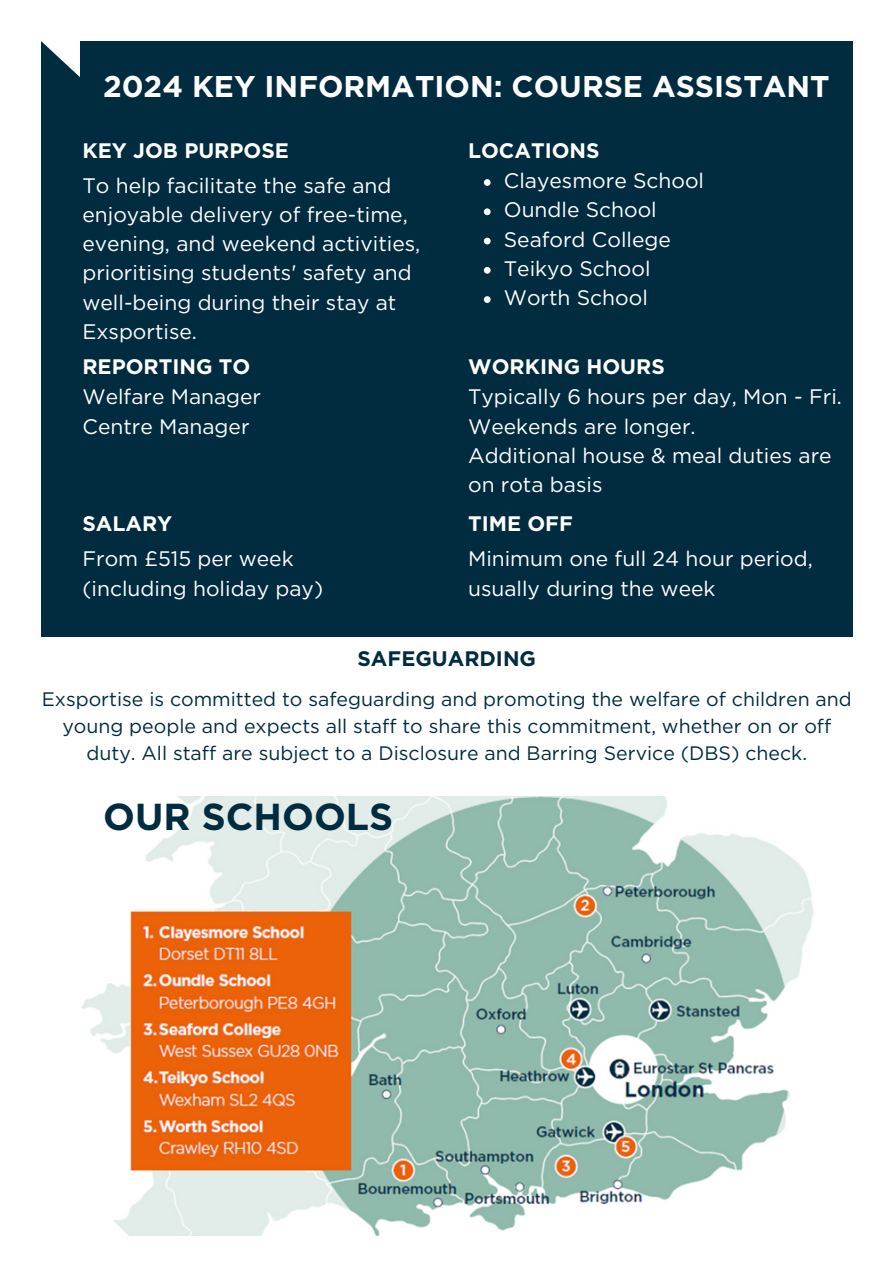
<style>
.page{position:relative;width:894px;height:1264px;background:#fff}
.page>*{position:absolute;margin:0;border:0;box-sizing:border-box;transform-origin:0 0}
.t1{font:700 37.5px "Gotham";color:#012c40}
.t2{font:700 30px "Gotham";color:#fff}
.t3{font:21px/29.2px "Gotham";color:#fff}
.t4{font:700 21px "Gotham";color:#fff}
.t5{font:700 21px "Gotham";color:#012c40}
.t6{font:19.5px/27px "Gotham";color:#012c40;text-align:center}
</style>
<div class="page">
<div style="left:41px;top:41px;width:811px;height:595px;background:#012c40"></div>
<svg style="left:483px;top:179px;width:7px;height:7px"></svg>
<svg style="left:483px;top:208px;width:7px;height:7px"></svg>
<svg style="left:483px;top:238px;width:7px;height:6px"></svg>
<svg style="left:483px;top:267px;width:7px;height:7px"></svg>
<svg style="left:483px;top:296px;width:7px;height:7px"></svg>
<svg style="left:41px;top:41px;width:39px;height:36px"></svg>
<img style="left:81px;top:797px;width:733px;height:438px">
<p class="t2" style="left:103px;top:68px;width:728px">2024 KEY INFORMATION: COURSE ASSISTANT</p>
<p class="t4" style="left:82px;top:137px;width:208px">KEY JOB PURPOSE</p>
<p class="t4" style="left:468px;top:137px;width:133px">LOCATIONS</p>
<p class="t3" style="left:82px;top:170px;width:339px">To help facilitate the safe and enjoyable delivery of free-time, evening, and weekend activities, prioritising students' safety and well-being during their stay at<br>Exsportise.</p>
<p class="t3" style="left:503px;top:166px;width:202px">Clayesmore School</p>
<p class="t3" style="left:503px;top:195px;width:154px">Oundle School</p>
<p class="t3" style="left:503px;top:224px;width:168px">Seaford College</p>
<p class="t3" style="left:503px;top:254px;width:148px">Teikyo School</p>
<p class="t3" style="left:503px;top:283px;width:145px">Worth School</p>
<p class="t4" style="left:82px;top:353px;width:169px">REPORTING TO</p>
<p class="t4" style="left:468px;top:353px;width:198px">WORKING HOURS</p>
<p class="t3" style="left:82px;top:382px;width:180px">Welfare Manager</p>
<p class="t3" style="left:82px;top:411px;width:168px">Centre Manager</p>
<p class="t3" style="left:468px;top:382px;width:375px">Typically 6 hours per day, Mon - Fri.<br>Weekends are longer.</p>
<p class="t3" style="left:468px;top:440px;width:365px">Additional house &amp; meal duties are on rota basis</p>
<p class="t4" style="left:82px;top:511px;width:91px">SALARY</p>
<p class="t4" style="left:468px;top:511px;width:106px">TIME OFF</p>
<p class="t3" style="left:82px;top:544px;width:213px">From £515 per week</p>
<p class="t3" style="left:82px;top:573px;width:242px">(including holiday pay)</p>
<p class="t3" style="left:468px;top:544px;width:346px">Minimum one full 24 hour period, usually during the week</p>
<h1 class="t5" style="left:357px;top:649px;width:180px">SAFEGUARDING</h1>
<p class="t6" style="left:42px;top:685px;width:811px">Exsportise is committed to safeguarding and promoting the welfare of children and young people and expects all staff to share this commitment, whether on or off duty. All staff are subject to a Disclosure and Barring Service (DBS) check.</p>
<p class="t1" style="left:103px;top:794px;width:291px">OUR SCHOOLS</p>
</div>
